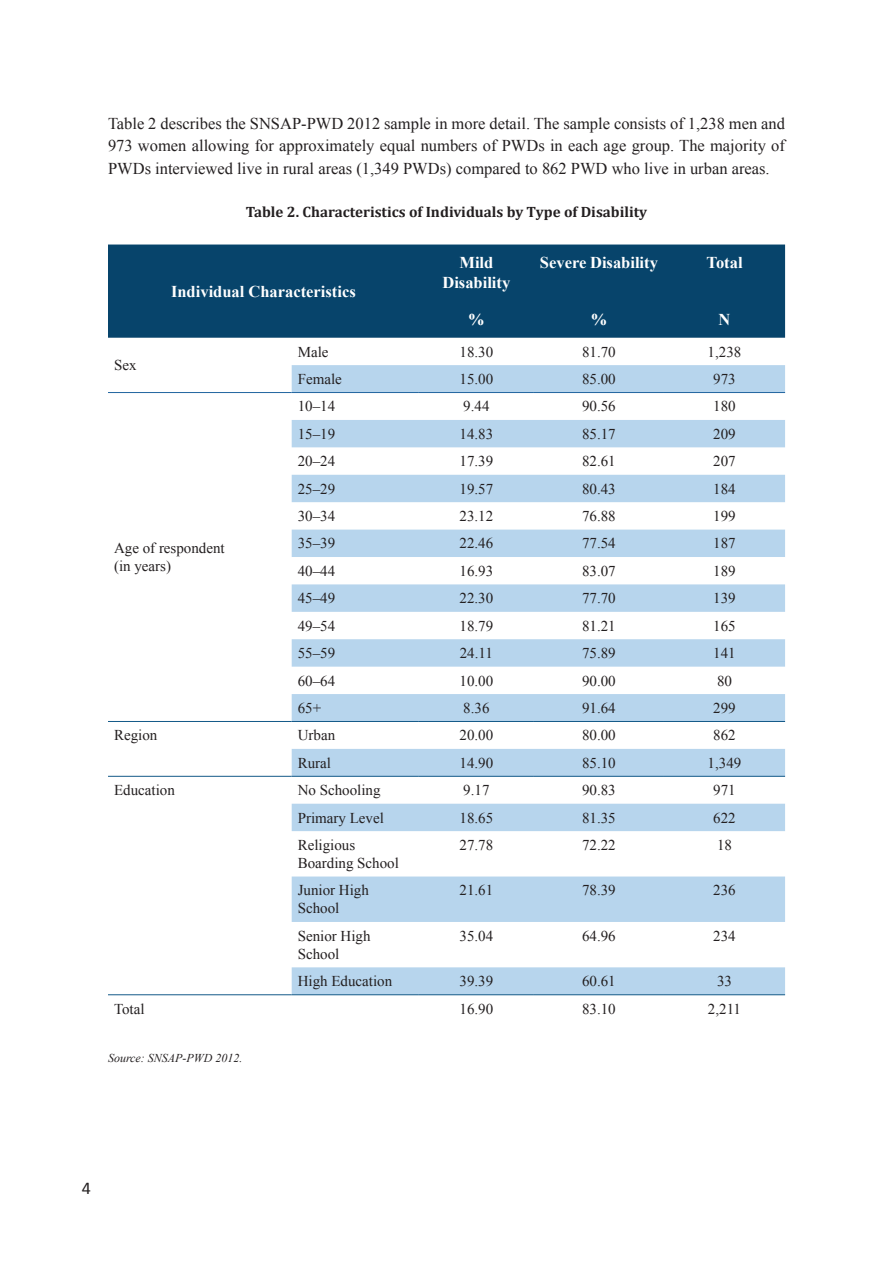
<style>
.page{position:relative;width:893px;height:1263px;background:#fff}
.page>*{position:absolute;margin:0;border:0;box-sizing:border-box;transform-origin:0 0}
.t1{font:18px "Calibri";color:#231f20}
.t2{font:16.5px/22.5px "Times New Roman";color:#231f20;text-align:justify}
.t3{font:700 16.5px/19.8px "Times New Roman";color:#fff;text-align:center}
.t4{font:15px/18px "Times New Roman";color:#231f20}
.t5{font:700 15px "Cambria";color:#231f20}
.t6{font:italic 12px "Times New Roman";color:#231f20}
</style>
<div class="page">
<div style="left:108px;top:244px;width:677px;height:94px;background:#07446b"></div>
<svg style="left:292px;top:365px;width:493px;height:629px"></svg>
<hr style="left:108px;top:392px;width:184px;height:1px;background:#21659f">
<hr style="left:292px;top:392px;width:127px;height:1px;background:#21659f">
<hr style="left:419px;top:392px;width:115px;height:1px;background:#21659f">
<hr style="left:534px;top:392px;width:130px;height:1px;background:#21659f">
<hr style="left:664px;top:392px;width:121px;height:1px;background:#21659f">
<hr style="left:108px;top:721px;width:184px;height:1px;background:#135988">
<hr style="left:292px;top:721px;width:127px;height:1px;background:#135988">
<hr style="left:419px;top:721px;width:115px;height:1px;background:#135988">
<hr style="left:534px;top:721px;width:130px;height:1px;background:#135988">
<hr style="left:664px;top:721px;width:121px;height:1px;background:#135988">
<hr style="left:108px;top:776px;width:184px;height:1px;background:#135988">
<hr style="left:292px;top:776px;width:127px;height:1px;background:#135988">
<hr style="left:419px;top:776px;width:115px;height:1px;background:#135988">
<hr style="left:534px;top:776px;width:130px;height:1px;background:#135988">
<hr style="left:664px;top:776px;width:121px;height:1px;background:#135988">
<hr style="left:108px;top:994px;width:184px;height:1px;background:#135988">
<hr style="left:292px;top:994px;width:127px;height:1px;background:#135988">
<hr style="left:419px;top:994px;width:115px;height:1px;background:#135988">
<hr style="left:534px;top:994px;width:130px;height:1px;background:#135988">
<hr style="left:664px;top:994px;width:121px;height:1px;background:#135988">
<p class="t2" style="left:108px;top:112px;width:678px">Table 2 describes the SNSAP-PWD 2012 sample in more detail. The sample consists of 1,238 men and 973 women allowing for approximately equal numbers of PWDs in each age group. The majority of PWDs interviewed live in rural areas (1,349 PWDs) compared to 862 PWD who live in urban areas.</p>
<p class="t5" style="left:246px;top:202px;width:403px">Table 2. Characteristics of Individuals by Type of Disability</p>
<p class="t4" style="left:114px;top:356px;width:24px">Sex</p>
<p class="t3" style="left:171px;top:281px;width:186px">Individual Characteristics</p>
<p class="t3" style="left:442px;top:253px;width:69px">Mild<br>Disability</p>
<p class="t3" style="left:540px;top:253px;width:120px">Severe Disability</p>
<p class="t3" style="left:706px;top:253px;width:38px">Total</p>
<p class="t3" style="left:468px;top:309px;width:18px">%</p>
<p class="t3" style="left:591px;top:309px;width:18px">%</p>
<p class="t3" style="left:719px;top:309px;width:13px">N</p>
<p class="t4" style="left:298px;top:342px;width:32px">Male</p>
<p class="t4" style="left:459px;top:342px;width:35px">18.30</p>
<p class="t4" style="left:582px;top:342px;width:35px">81.70</p>
<p class="t4" style="left:708px;top:342px;width:35px">1,238</p>
<p class="t4" style="left:298px;top:370px;width:46px">Female</p>
<p class="t4" style="left:459px;top:370px;width:35px">15.00</p>
<p class="t4" style="left:582px;top:370px;width:35px">85.00</p>
<p class="t4" style="left:713px;top:370px;width:24px">973</p>
<p class="t4" style="left:114px;top:539px;width:112px">Age of respondent (in years)</p>
<p class="t4" style="left:298px;top:397px;width:39px">10–14</p>
<p class="t4" style="left:463px;top:397px;width:28px">9.44</p>
<p class="t4" style="left:582px;top:397px;width:35px">90.56</p>
<p class="t4" style="left:713px;top:397px;width:24px">180</p>
<p class="t4" style="left:298px;top:425px;width:39px">15–19</p>
<p class="t4" style="left:459px;top:425px;width:35px">14.83</p>
<p class="t4" style="left:582px;top:425px;width:35px">85.17</p>
<p class="t4" style="left:713px;top:425px;width:24px">209</p>
<p class="t4" style="left:298px;top:452px;width:39px">20–24</p>
<p class="t4" style="left:459px;top:452px;width:35px">17.39</p>
<p class="t4" style="left:582px;top:452px;width:35px">82.61</p>
<p class="t4" style="left:713px;top:452px;width:24px">207</p>
<p class="t4" style="left:298px;top:479px;width:39px">25–29</p>
<p class="t4" style="left:459px;top:479px;width:35px">19.57</p>
<p class="t4" style="left:582px;top:479px;width:35px">80.43</p>
<p class="t4" style="left:713px;top:479px;width:24px">184</p>
<p class="t4" style="left:298px;top:507px;width:39px">30–34</p>
<p class="t4" style="left:459px;top:507px;width:35px">23.12</p>
<p class="t4" style="left:582px;top:507px;width:35px">76.88</p>
<p class="t4" style="left:713px;top:507px;width:24px">199</p>
<p class="t4" style="left:298px;top:534px;width:39px">35–39</p>
<p class="t4" style="left:459px;top:534px;width:35px">22.46</p>
<p class="t4" style="left:582px;top:534px;width:35px">77.54</p>
<p class="t4" style="left:713px;top:534px;width:24px">187</p>
<p class="t4" style="left:298px;top:562px;width:39px">40–44</p>
<p class="t4" style="left:459px;top:562px;width:35px">16.93</p>
<p class="t4" style="left:582px;top:562px;width:35px">83.07</p>
<p class="t4" style="left:713px;top:562px;width:24px">189</p>
<p class="t4" style="left:298px;top:589px;width:39px">45–49</p>
<p class="t4" style="left:459px;top:589px;width:35px">22.30</p>
<p class="t4" style="left:582px;top:589px;width:35px">77.70</p>
<p class="t4" style="left:713px;top:589px;width:24px">139</p>
<p class="t4" style="left:298px;top:616px;width:39px">49–54</p>
<p class="t4" style="left:459px;top:616px;width:35px">18.79</p>
<p class="t4" style="left:582px;top:616px;width:35px">81.21</p>
<p class="t4" style="left:713px;top:616px;width:24px">165</p>
<p class="t4" style="left:298px;top:644px;width:39px">55–59</p>
<p class="t4" style="left:460px;top:644px;width:35px">24.11</p>
<p class="t4" style="left:582px;top:644px;width:35px">75.89</p>
<p class="t4" style="left:713px;top:644px;width:24px">141</p>
<p class="t4" style="left:298px;top:671px;width:39px">60–64</p>
<p class="t4" style="left:459px;top:671px;width:35px">10.00</p>
<p class="t4" style="left:582px;top:671px;width:35px">90.00</p>
<p class="t4" style="left:717px;top:671px;width:16px">80</p>
<p class="t4" style="left:298px;top:699px;width:25px">65+</p>
<p class="t4" style="left:463px;top:699px;width:28px">8.36</p>
<p class="t4" style="left:582px;top:699px;width:35px">91.64</p>
<p class="t4" style="left:713px;top:699px;width:24px">299</p>
<p class="t4" style="left:114px;top:726px;width:45px">Region</p>
<p class="t4" style="left:298px;top:726px;width:39px">Urban</p>
<p class="t4" style="left:459px;top:726px;width:35px">20.00</p>
<p class="t4" style="left:582px;top:726px;width:35px">80.00</p>
<p class="t4" style="left:713px;top:726px;width:24px">862</p>
<p class="t4" style="left:298px;top:753px;width:35px">Rural</p>
<p class="t4" style="left:459px;top:753px;width:35px">14.90</p>
<p class="t4" style="left:582px;top:753px;width:35px">85.10</p>
<p class="t4" style="left:708px;top:753px;width:35px">1,349</p>
<p class="t4" style="left:114px;top:781px;width:62px">Education</p>
<p class="t4" style="left:298px;top:781px;width:84px">No Schooling</p>
<p class="t4" style="left:463px;top:781px;width:28px">9.17</p>
<p class="t4" style="left:582px;top:781px;width:35px">90.83</p>
<p class="t4" style="left:713px;top:781px;width:24px">971</p>
<p class="t4" style="left:298px;top:808px;width:88px">Primary Level</p>
<p class="t4" style="left:459px;top:808px;width:35px">18.65</p>
<p class="t4" style="left:582px;top:808px;width:35px">81.35</p>
<p class="t4" style="left:713px;top:808px;width:24px">622</p>
<p class="t4" style="left:298px;top:836px;width:103px">Religious<br>Boarding School</p>
<p class="t4" style="left:459px;top:836px;width:35px">27.78</p>
<p class="t4" style="left:582px;top:836px;width:35px">72.22</p>
<p class="t4" style="left:717px;top:836px;width:16px">18</p>
<p class="t4" style="left:298px;top:881px;width:73px">Junior High<br>School</p>
<p class="t4" style="left:459px;top:881px;width:35px">21.61</p>
<p class="t4" style="left:582px;top:881px;width:35px">78.39</p>
<p class="t4" style="left:713px;top:881px;width:24px">236</p>
<p class="t4" style="left:298px;top:926px;width:74px">Senior High<br>School</p>
<p class="t4" style="left:459px;top:926px;width:35px">35.04</p>
<p class="t4" style="left:582px;top:926px;width:35px">64.96</p>
<p class="t4" style="left:713px;top:926px;width:24px">234</p>
<p class="t4" style="left:298px;top:972px;width:96px">High Education</p>
<p class="t4" style="left:459px;top:972px;width:35px">39.39</p>
<p class="t4" style="left:582px;top:972px;width:35px">60.61</p>
<p class="t4" style="left:717px;top:972px;width:16px">33</p>
<p class="t4" style="left:114px;top:999px;width:32px">Total</p>
<p class="t4" style="left:459px;top:999px;width:35px">16.90</p>
<p class="t4" style="left:582px;top:999px;width:35px">83.10</p>
<p class="t4" style="left:708px;top:999px;width:35px">2,211</p>
<p class="t6" style="left:108px;top:1050px;width:136px">Source: SNSAP-PWD 2012.</p>
<p class="t1" style="left:82px;top:1176px;width:11px">4</p>
</div>
